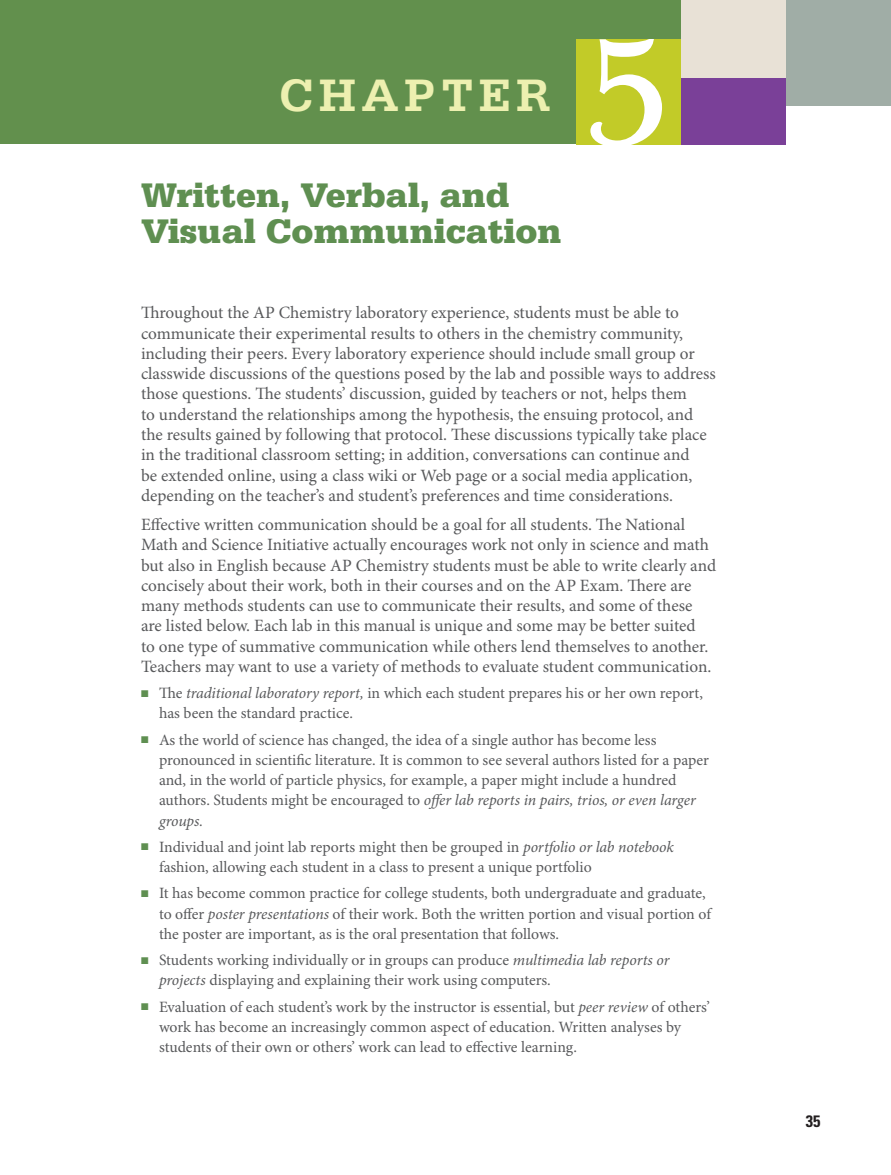
<style>
.page{position:relative;width:891px;height:1175px;background:#fff}
.page>*{position:absolute;margin:0;border:0;box-sizing:border-box;transform-origin:0 0}
.t1{font:146.25px "Minister Std";color:#fff}
.t2{font:700 48px "Serifa Std";letter-spacing:.11em;color:#edf0b0}
.t3{font:900 36px/36px "Serifa Std";color:#5f8f51}
.t4{font:17.25px/20.2px "Minion Pro";color:#58595b}
.t5{font:700 condensed 16.5px "Univers LT Std";color:#231f20}
.t6{font:15.75px/20.2px "Minion Pro";color:#58595b}
.s1{color:#5f8f51}
.s2{font-style:italic}
</style>
<div class="page">
<div style="left:0;top:0;width:681px;height:144px;background:#62904d"></div>
<div style="left:681px;top:39px;width:105px;height:105px;background:#7a4098"></div>
<div style="left:681px;top:0;width:105px;height:78px;background:#e8e1d6"></div>
<div style="left:786px;top:0;width:105px;height:105px;background:#a0ada6"></div>
<div style="left:576px;top:39px;width:105px;height:105px;background:#c2cb28"></div>
<h2 class="t2" style="left:279px;top:68px;width:273px">CHAPTER</h2>
<h3 class="t3" style="left:141px;top:177px;width:422px">Written, Verbal, and<br>Visual Communication</h3>
<h1 class="t1" style="left:584px;top:2px;width:88px">5</h1>
<p class="t4" style="left:141px;top:303px;width:576px">Throughout the AP Chemistry laboratory experience, students must be able to communicate their experimental results to others in the chemistry community, including their peers. Every laboratory experience should include small group or classwide discussions of the questions posed by the lab and possible ways to address those questions. The students’ discussion, guided by teachers or not, helps them<br>to understand the relationships among the hypothesis, the ensuing protocol, and the results gained by following that protocol. These discussions typically take place in the traditional classroom setting; in addition, conversations can continue and<br>be extended online, using a class wiki or Web page or a social media application, depending on the teacher’s and student’s preferences and time considerations.</p>
<p class="t4" style="left:141px;top:515px;width:577px">Effective written communication should be a goal for all students. The National Math and Science Initiative actually encourages work not only in science and math but also in English because AP Chemistry students must be able to write clearly and concisely about their work, both in their courses and on the AP Exam. There are many methods students can use to communicate their results, and some of these are listed below. Each lab in this manual is unique and some may be better suited<br>to one type of summative communication while others lend themselves to another.<br>Teachers may want to use a variety of methods to evaluate student communication.</p>
<p class="t6" style="left:159px;top:683px;width:545px;text-indent:-18px"><span class="s1">■</span> The <span class="s2">traditional laboratory report,</span> in which each student prepares his or her own report, has been the standard practice.</p>
<p class="t6" style="left:159px;top:730px;width:551px;text-indent:-18px"><span class="s1">■</span> As the world of science has changed, the idea of a single author has become less pronounced in scientific literature. It is common to see several authors listed for a paper and, in the world of particle physics, for example, a paper might include a hundred authors. Students might be encouraged to <span class="s2">offer lab reports in pairs, trios, or even larger groups.</span></p>
<p class="t6" style="left:159px;top:837px;width:516px;text-indent:-18px"><span class="s1">■</span> Individual and joint lab reports might then be grouped in <span class="s2">portfolio or lab notebook </span>fashion, allowing each student in a class to present a unique portfolio</p>
<p class="t6" style="left:159px;top:884px;width:554px;text-indent:-18px"><span class="s1">■</span> It has become common practice for college students, both undergraduate and graduate, to offer <span class="s2">poster presentations</span> of their work. Both the written portion and visual portion of the poster are important, as is the oral presentation that follows.</p>
<p class="t6" style="left:159px;top:950px;width:512px;text-indent:-18px"><span class="s1">■</span> Students working individually or in groups can produce <span class="s2">multimedia lab reports or projects</span> displaying and explaining their work using computers.</p>
<p class="t6" style="left:159px;top:997px;width:552px;text-indent:-18px"><span class="s1">■</span> Evaluation of each student’s work by the instructor is essential, but <span class="s2">peer review</span> of others’ work has become an increasingly common aspect of education. Written analyses by students of their own or others’ work can lead to effective learning.</p>
<p class="t5" style="left:806px;top:1111px;width:16px">35</p>
</div>
